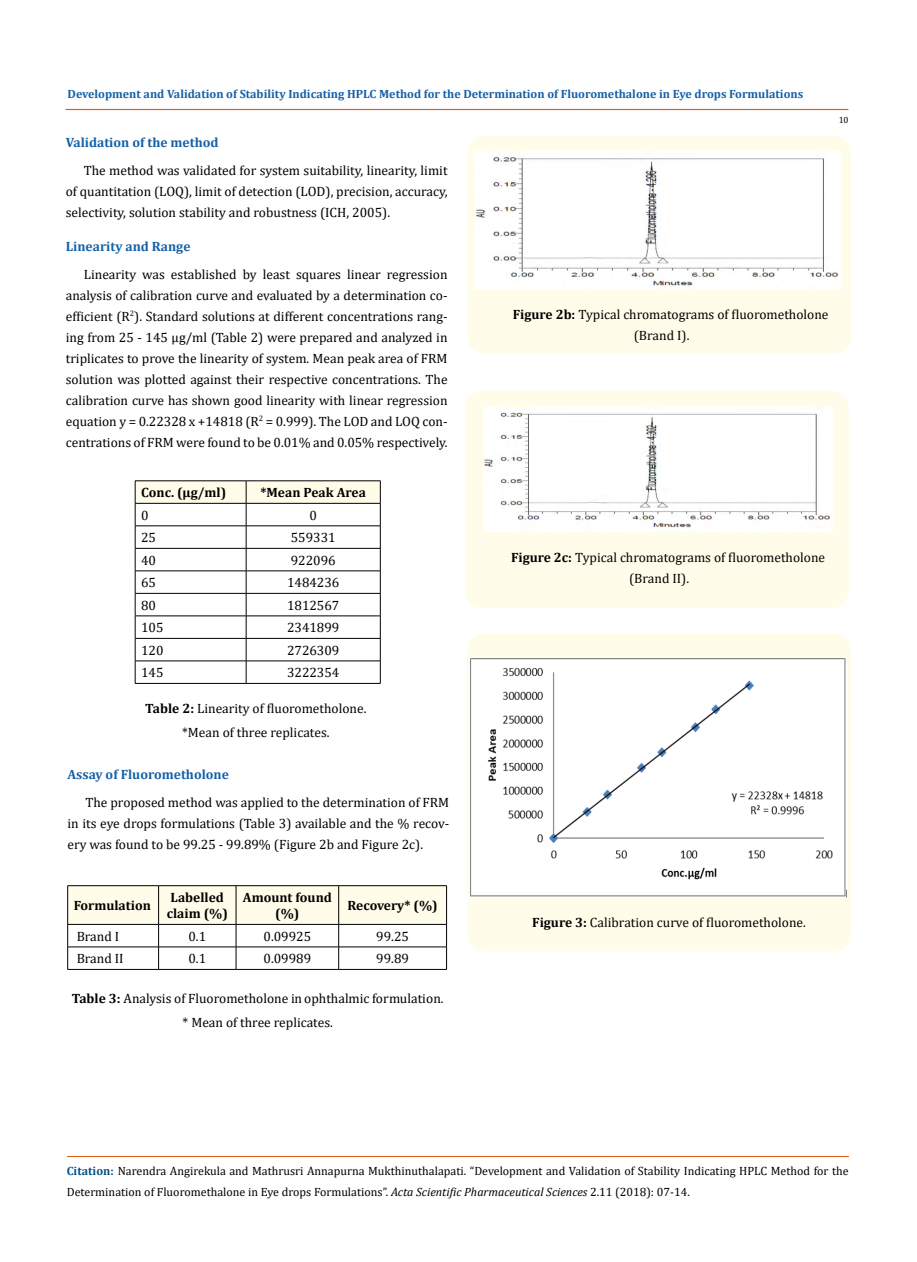
<style>
.page{position:relative;width:917px;height:1262px;background:#fff}
.page>*{position:absolute;margin:0;border:0;box-sizing:border-box;transform-origin:0 0}
.t1{font:13.5px/21px "Cambria";color:#000;text-align:justify}
.t2{font:700 13.5px/16.2px "Cambria";color:#000}
.t3{font:700 13.5px "Cambria";color:#1560a6}
.t4{font:12px/21px "Cambria";color:#000}
.t5{font:700 12px "Cambria";color:#1560a6}
.t6{font:9px "Cambria";color:#000}
.s1{font-weight:700}
.s2{font-weight:700;color:#035089}
.s3{font-style:italic}
</style>
<div class="page">
<div style="left:66px;top:109px;width:782px;height:1px;border:1px solid #e05d1a"></div>
<hr style="left:135px;top:480px;width:111px;height:1px;background:#000">
<hr style="left:246px;top:480px;width:134px;height:1px;background:#000">
<svg style="left:135px;top:481px;width:246px;height:202px"></svg>
<hr style="left:135px;top:683px;width:111px;height:1px;background:#000">
<hr style="left:246px;top:683px;width:134px;height:1px;background:#000">
<svg style="left:67px;top:885px;width:380px;height:84px"></svg>
<hr style="left:67px;top:969px;width:92px;height:1px;background:#000">
<hr style="left:159px;top:969px;width:77px;height:1px;background:#000">
<hr style="left:236px;top:969px;width:103px;height:1px;background:#000">
<hr style="left:339px;top:969px;width:108px;height:1px;background:#000">
<div style="left:467px;top:136px;width:384px;height:218px;background:#fffde9;border-radius:18px"></div>
<img style="left:474px;top:152px;width:367px;height:138px">
<div style="left:464px;top:390px;width:384px;height:218px;background:#fffde9;border-radius:18px"></div>
<img style="left:483px;top:407px;width:350px;height:124px">
<div style="left:467px;top:633px;width:384px;height:318px;background:#fffde9;border-radius:18px"></div>
<img style="left:470px;top:657px;width:376px;height:240px">
<hr style="left:67px;top:1156px;width:782px;height:1px;background:#e05d1a">
<p class="t5" style="left:68px;top:86px;width:737px">Development and Validation of Stability Indicating HPLC Method for the Determination of Fluoromethalone in Eye drops Formulations</p>
<p class="t3" style="left:66px;top:132px;width:154px">Validation of the method</p>
<p class="t1" style="left:66px;top:159px;width:383px;text-indent:18px">The method was validated for system suitability, linearity, limit of quantitation (LOQ), limit of detection (LOD), precision, accuracy, selectivity, solution stability and robustness (ICH, 2005).</p>
<p class="t3" style="left:66px;top:237px;width:126px">Linearity and Range</p>
<p class="t1" style="left:66px;top:263px;width:383px;text-indent:18px">Linearity was established by least squares linear regression analysis of calibration curve and evaluated by a determination co&shy;efficient (R<sup>2</sup>). Standard solutions at different concentrations rang&shy;ing from 25 - 145 µg/ml (Table 2) were prepared and analyzed in triplicates to prove the linearity of system. Mean peak area of FRM solution was plotted against their respective concentrations. The calibration curve has shown good linearity with linear regression equation y = 0.22328 x +14818 (R<sup>2</sup> = 0.999). The LOD and LOQ con&shy;centrations of FRM were found to be 0.01% and 0.05% respectively.</p>
<p class="t1" style="left:633px;top:304px;width:196px;text-indent:-121px"><span class="s1">Figure 2b:</span> Typical chromatograms of fluorometholone (Brand I).</p>
<p class="t6" style="left:838px;top:114px;width:11px">10</p>
<p class="t2" style="left:141px;top:484px;width:87px">Conc. (µg/ml)</p>
<p class="t2" style="left:260px;top:484px;width:107px">*Mean Peak Area</p>
<p class="t1" style="left:141px;top:504px;width:9px">0</p>
<p class="t1" style="left:309px;top:504px;width:9px">0</p>
<p class="t1" style="left:141px;top:527px;width:16px">25</p>
<p class="t1" style="left:291px;top:527px;width:46px">559331</p>
<p class="t1" style="left:141px;top:549px;width:16px">40</p>
<p class="t1" style="left:291px;top:549px;width:46px">922096</p>
<p class="t1" style="left:141px;top:572px;width:16px">65</p>
<p class="t1" style="left:287px;top:572px;width:54px">1484236</p>
<p class="t1" style="left:141px;top:595px;width:16px">80</p>
<p class="t1" style="left:287px;top:595px;width:54px">1812567</p>
<p class="t1" style="left:141px;top:617px;width:24px">105</p>
<p class="t1" style="left:287px;top:617px;width:54px">2341899</p>
<p class="t1" style="left:141px;top:640px;width:24px">120</p>
<p class="t1" style="left:287px;top:640px;width:54px">2726309</p>
<p class="t1" style="left:141px;top:662px;width:24px">145</p>
<p class="t1" style="left:287px;top:662px;width:54px">3222354</p>
<p class="t1" style="left:145px;top:696px;width:223px;line-height:24px;text-align:center"><span class="s1">Table 2:</span> Linearity of fluorometholone. *Mean of three replicates.</p>
<p class="t3" style="left:67px;top:765px;width:163px">Assay of Fluorometholone</p>
<p class="t1" style="left:67px;top:792px;width:383px;text-indent:18px">The proposed method was applied to the determination of FRM in its eye drops formulations (Table 3) available and the % recov&shy;ery was found to be 99.25 - 99.89% (Figure 2b and Figure 2c).</p>
<p class="t1" style="left:629px;top:547px;width:198px;text-indent:-118px"><span class="s1">Figure 2c:</span> Typical chromatograms of fluorometholone (Brand II).</p>
<p class="t2" style="left:74px;top:897px;width:79px">Formulation</p>
<p class="t2" style="left:167px;top:889px;width:63px">Labelled claim (%)</p>
<p class="t2" style="left:243px;top:889px;width:90px;text-align:center">Amount found (%)</p>
<p class="t2" style="left:347px;top:897px;width:92px">Recovery* (%)</p>
<p class="t1" style="left:77px;top:925px;width:44px">Brand I</p>
<p class="t1" style="left:188px;top:925px;width:19px">0.1</p>
<p class="t1" style="left:263px;top:925px;width:49px">0.09925</p>
<p class="t1" style="left:376px;top:925px;width:34px">99.25</p>
<p class="t1" style="left:77px;top:948px;width:48px">Brand II</p>
<p class="t1" style="left:188px;top:948px;width:19px">0.1</p>
<p class="t1" style="left:263px;top:948px;width:49px">0.09989</p>
<p class="t1" style="left:376px;top:948px;width:34px">99.89</p>
<p class="t1" style="left:72px;top:985px;width:373px;line-height:24px;text-align:center"><span class="s1">Table 3:</span> Analysis of Fluorometholone in ophthalmic formulation. * Mean of three replicates.</p>
<p class="t1" style="left:532px;top:912px;width:275px"><span class="s1">Figure 3:</span> Calibration curve of fluorometholone.</p>
<p class="t4" style="left:67px;top:1160px;width:783px"><span class="s2">Citation:</span> Narendra Angirekula and Mathrusri Annapurna Mukthinuthalapati. “Development and Validation of Stability Indicating HPLC Method for the<br>Determination of Fluoromethalone in Eye drops Formulations”. <span class="s3">Acta Scientific Pharmaceutical Sciences</span> 2.11 (2018): 07-14.</p>
</div>
